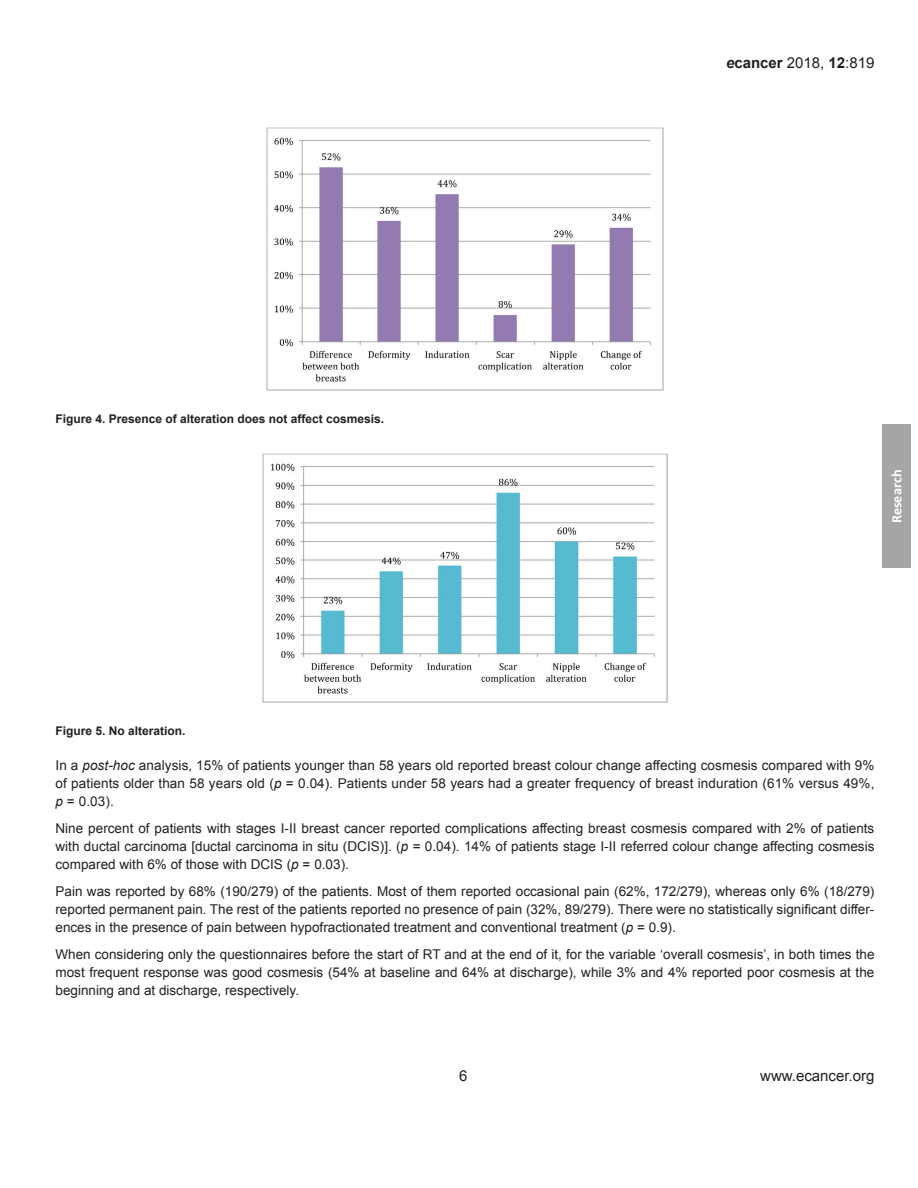
<style>
.page{position:relative;width:918px;height:1188px;background:#fff}
.page>*{position:absolute;margin:0;border:0;box-sizing:border-box;transform-origin:0 0}
.t1{font:15px "Arial";color:#231f20}
.t2{font:700 14.25px "Calibri";color:#fff}
.t3{font:13.5px/18px "Arial";color:#231f20;text-align:justify}
.t4{font:700 12px "Arial";color:#231f20}
.s1{font-weight:700;font-style:italic}
.s2{font-weight:700}
.s3{font-style:italic}
</style>
<div class="page">
<div style="left:882px;top:425px;width:29px;height:143px;background:#a7a5a4"></div>
<img style="left:266px;top:127px;width:398px;height:264px">
<img style="left:263px;top:453px;width:404px;height:250px">
<p class="t1" style="left:726px;top:53px;width:150px"><span class="s1">e</span><span class="s2">cancer</span> 2018, <span class="s2">12</span>:819</p>
<p class="t4" style="left:56px;top:411px;width:330px">Figure 4. Presence of alteration does not affect cosmesis.</p>
<p class="t2" style="left:888px;top:523px;width:55px;rotate:-90deg">Research</p>
<p class="t4" style="left:56px;top:723px;width:132px">Figure 5. No alteration.</p>
<p class="t3" style="left:56px;top:756px;width:820px">In a <span class="s3">post-hoc</span> analysis, 15% of patients younger than 58 years old reported breast colour change affecting cosmesis compared with 9% of patients older than 58 years old (<span class="s3">p</span> = 0.04). Patients under 58 years had a greater frequency of breast induration (61% versus 49%, <span class="s3">p</span> = 0.03).</p>
<p class="t3" style="left:56px;top:819px;width:821px">Nine percent of patients with stages I-II breast cancer reported complications affecting breast cosmesis compared with 2% of patients with ductal carcinoma [ductal carcinoma in situ (DCIS)]. (<span class="s3">p</span> = 0.04). 14% of patients stage I-II referred colour change affecting cosmesis compared with 6% of those with DCIS (<span class="s3">p</span> = 0.03).</p>
<p class="t3" style="left:56px;top:882px;width:820px">Pain was reported by 68% (190/279) of the patients. Most of them reported occasional pain (62%, 172/279), whereas only 6% (18/279) reported permanent pain. The rest of the patients reported no presence of pain (32%, 89/279). There were no statistically significant differ&shy;ences in the presence of pain between hypofractionated treatment and conventional treatment (<span class="s3">p</span> = 0.9).</p>
<p class="t3" style="left:56px;top:945px;width:821px">When considering only the questionnaires before the start of RT and at the end of it, for the variable ‘overall cosmesis’, in both times the most frequent response was good cosmesis (54% at baseline and 64% at discharge), while 3% and 4% reported poor cosmesis at the beginning and at discharge, respectively.</p>
<p class="t1" style="left:459px;top:1066px;width:10px">6</p>
<p class="t1" style="left:760px;top:1066px;width:116px">www.ecancer.org</p>
</div>
